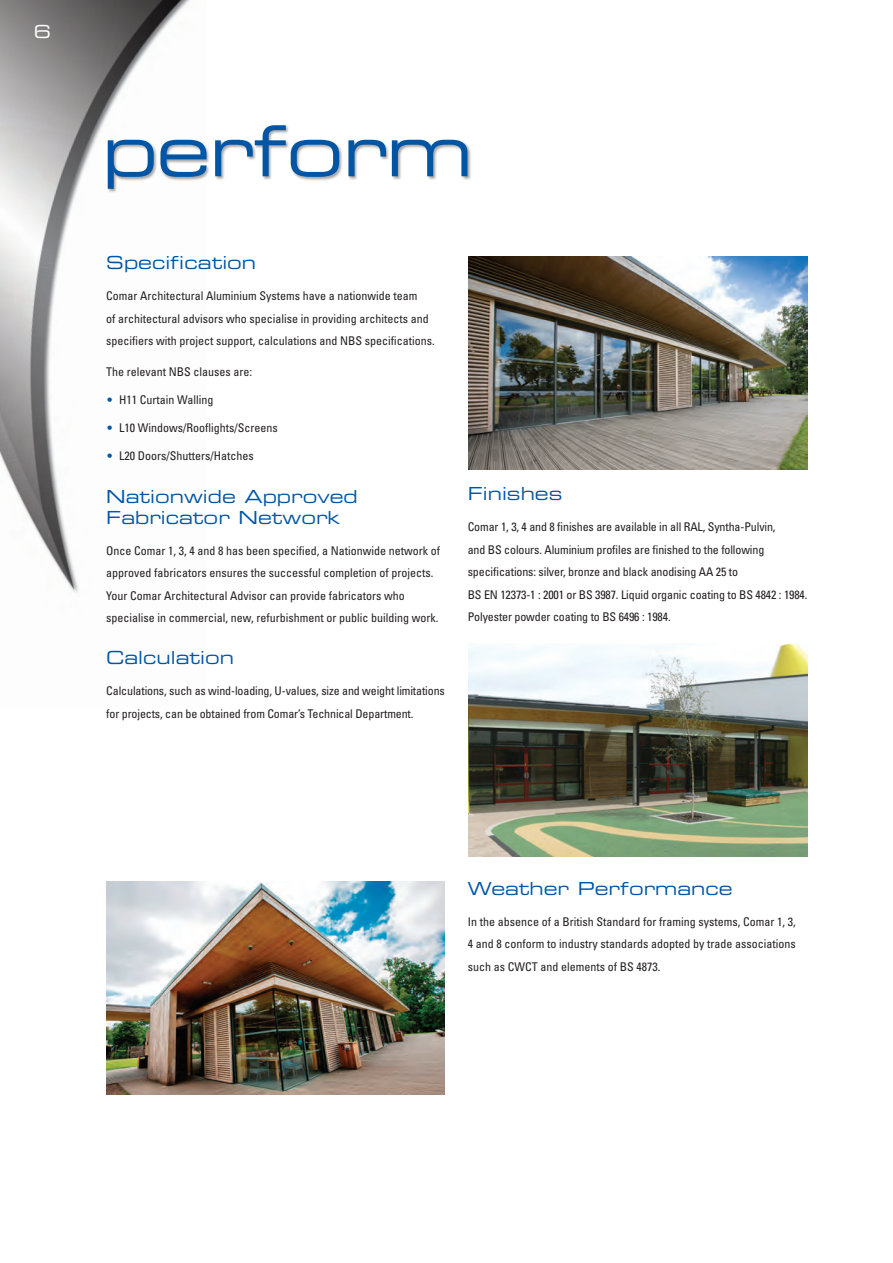
<style>
.page{position:relative;width:893px;height:1263px;background:#fff}
.page>*{position:absolute;margin:0;border:0;box-sizing:border-box;transform-origin:0 0}
.PAGE_HEADING{font:70.5px "Eurostile Extended Two";letter-spacing:-.02em;color:#0155a5}
.SUBHEAD_blue{font:18px/21px "Eurostile Extended Two";color:#0155a5}
.t1{font:18px "Eurostile Extended Two";color:#fff}
.TEXT_8PT{font:condensed 12px/22.5px "Univers";color:#231f20}
.s1{font-weight:300;color:#0155a5}
</style>
<div class="page">
<img style="left:0;top:0;width:190px;height:593px">
<div style="left:107px;top:124px;width:365px;height:69px;background:#231f20;opacity:.4"></div>
<img style="left:468px;top:256px;width:339px;height:213px">
<img style="left:468px;top:643px;width:339px;height:213px">
<img style="left:106px;top:881px;width:339px;height:213px">
<h2 class="t1" style="left:34px;top:20px;width:19px">6</h2>
<p class="PAGE_HEADING" style="left:102px;top:103px;width:373px">perform</p>
<p class="SUBHEAD_blue" style="left:106px;top:252px;width:151px">Specification</p>
<p class="TEXT_8PT" style="left:106px;top:284px;width:330px">Comar Architectural Aluminium Systems have a nationwide team<br>of architectural advisors who specialise in providing architects and specifiers with project support, calculations and NBS specifications.</p>
<p class="TEXT_8PT" style="left:106px;top:360px;width:147px">The relevant NBS clauses are:</p>
<p class="TEXT_8PT" style="left:106px;top:388px;width:109px"><span class="s1">•</span> H11 Curtain Walling</p>
<p class="TEXT_8PT" style="left:106px;top:416px;width:173px"><span class="s1">•</span> L10 Windows/Rooflights/Screens</p>
<p class="TEXT_8PT" style="left:106px;top:445px;width:149px"><span class="s1">•</span> L20 Doors/Shutters/Hatches</p>
<p class="SUBHEAD_blue" style="left:106px;top:485px;width:253px">Nationwide Approved<br>Fabricator Network</p>
<p class="TEXT_8PT" style="left:106px;top:539px;width:335px">Once Comar 1, 3, 4 and 8 has been specified, a Nationwide network of approved fabricators ensures the successful completion of projects.<br>Your Comar Architectural Advisor can provide fabricators who specialise in commercial, new, refurbishment or public building work.</p>
<p class="SUBHEAD_blue" style="left:106px;top:647px;width:129px">Calculation</p>
<p class="TEXT_8PT" style="left:106px;top:680px;width:340px">Calculations, such as wind-loading, U-values, size and weight limitations for projects, can be obtained from Comar’s Technical Department.</p>
<p class="SUBHEAD_blue" style="left:468px;top:483px;width:96px">Finishes</p>
<p class="TEXT_8PT" style="left:468px;top:515px;width:341px">Comar 1, 3, 4 and 8 finishes are available in all RAL, Syntha-Pulvin,<br>and BS colours. Aluminium profiles are finished to the following specifications: silver, bronze and black anodising AA 25 to<br>BS EN 12373-1 : 2001 or BS 3987. Liquid organic coating to BS 4842 : 1984.<br>Polyester powder coating to BS 6496 : 1984.</p>
<p class="SUBHEAD_blue" style="left:468px;top:877px;width:266px">Weather Performance</p>
<p class="TEXT_8PT" style="left:468px;top:910px;width:329px;text-align:justify">In the absence of a British Standard for framing systems, Comar 1, 3, 4 and 8 conform to industry standards adopted by trade associations such as CWCT and elements of BS 4873.</p>
</div>
